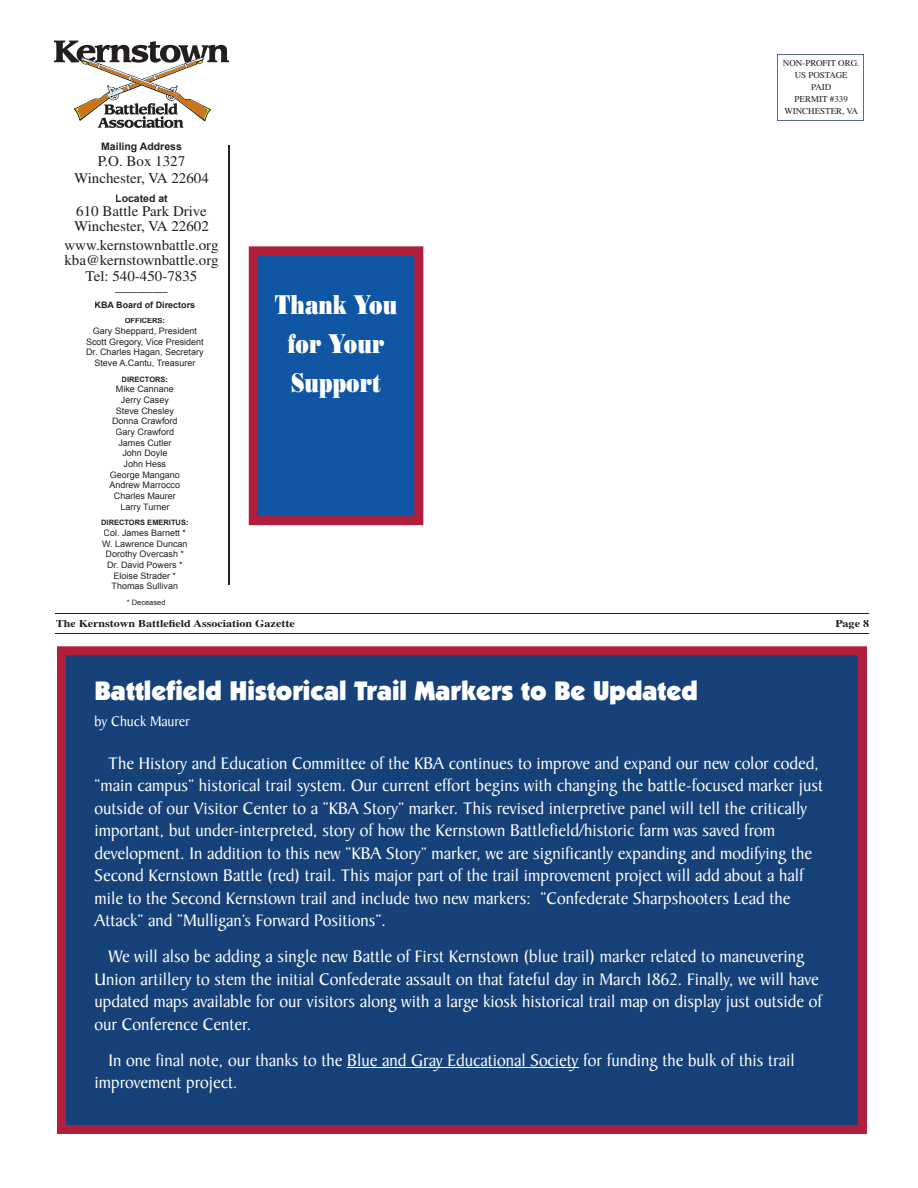
<style>
.page{position:relative;width:918px;height:1188px;background:#fff}
.page>*{position:absolute;margin:0;border:0;box-sizing:border-box;transform-origin:0 0}
.t1{font:900 27px "Itc Kabel";color:#fff}
.t2{font:27px/39.2px "Bodoni Poster";color:#fff;text-align:center;scale:.75 1}
.t3{font:18px/22.5px "Baker Signet";color:#fff}
.t4{font:15px "Baker Signet";color:#fff}
.t5{font:14.85px/14.9px "Times";color:#231f20;text-align:center}
.t6{font:700 10.5px "Times";color:#231f20;scale:1.14 1}
.t7{font:700 10.35px "Arial";color:#231f20}
.t8{font:9px/12px "Times";color:#231f20;text-align:center}
.t9{font:8.85px/10.6px "Arial";color:#231f20;text-align:center}
.t10{font:700 8.85px "Arial";color:#231f20}
.t11{font:700 7.35px "Arial";color:#231f20}
.t12{font:7.35px "Arial";color:#231f20}
.s1{font-size:16.5px}
</style>
<div class="page">
<svg style="left:249px;top:246px;width:174px;height:279px;background:#2a4d93"></svg>
<hr style="left:56px;top:633px;width:813px;height:1px;background:#231f20">
<hr style="left:56px;top:613px;width:813px;height:1px;background:#231f20">
<svg style="left:54px;top:40px;width:175px;height:88px"></svg>
<hr style="left:228px;top:145px;width:2px;height:439px;background:#231f20">
<hr style="left:777px;top:54px;width:1px;height:66px;background:#154178">
<hr style="left:777px;top:120px;width:87px;height:1px;background:#154178">
<hr style="left:863px;top:54px;width:1px;height:66px;background:#154178">
<hr style="left:777px;top:54px;width:87px;height:1px;background:#154178">
<div style="left:57px;top:646px;width:810px;height:488px;background:#164279"></div>
<hr style="left:347px;top:1067px;width:232px;height:1px;background:#fff">
<p class="t7" style="left:101px;top:141px;width:82px">Mailing Address</p>
<p class="t5" style="left:74px;top:153px;width:136px;line-height:16.4px">P.O. Box 1327<br>Winchester, VA 22604</p>
<p class="t7" style="left:115px;top:192px;width:54px">Located at</p>
<p class="t5" style="left:74px;top:204px;width:136px;text-align:left">610 Battle Park Drive<br>Winchester, VA 22602</p>
<p class="t5" style="left:64px;top:238px;width:156px;text-align:left">www.kernstownbattle.org kba@kernstownbattle.org</p>
<p class="t5" style="left:86px;top:269px;width:113px">Tel: 540-450-7835 –––––––</p>
<p class="t10" style="left:95px;top:300px;width:102px">KBA Board of Directors</p>
<p class="t11" style="left:125px;top:317px;width:42px">OFFICERS:</p>
<p class="t9" style="left:86px;top:326px;width:119px">Gary Sheppard, President<br>Scott Gregory, Vice President<br>Dr. Charles Hagan, Secretary<br>Steve A.Cantu, Treasurer</p>
<p class="t11" style="left:122px;top:375px;width:48px">DIRECTORS:</p>
<p class="t9" style="left:110px;top:384px;width:72px">Mike Cannane<br>Jerry Casey<br>Steve Chesley<br>Donna Crawford<br>Gary Crawford<br>James Cutler<br>John Doyle<br>John Hess<br>George Mangano<br>Andrew Marrocco<br>Charles Maurer<br>Larry Turner</p>
<p class="t11" style="left:101px;top:518px;width:89px">DIRECTORS EMERITUS:</p>
<p class="t9" style="left:102px;top:527px;width:87px">Col. James Barnett *<br>W. Lawrence Duncan<br>Dorothy Overcash *<br>Dr. David Powers *<br>Eloise Strader *<br>Thomas Sullivan</p>
<p class="t12" style="left:127px;top:598px;width:40px">* Deceased</p>
<h1 class="t2" style="left:275px;top:285px;width:165px">Thank You for Your<br>Support</h1>
<p class="t8" style="left:783px;top:57px;width:78px">NON-PROFIT ORG.<br>US POSTAGE<br>PAID<br>PERMIT #339<br>WINCHESTER, VA</p>
<p class="t6" style="left:56px;top:618px;width:211px">The Kernstown Battlefield Association Gazette</p>
<p class="t6" style="left:835px;top:618px;width:31px">Page 8</p>
<h1 class="t1" style="left:94px;top:674px;width:605px">Battlefield Historical Trail Markers to Be Updated</h1>
<p class="t4" style="left:94px;top:713px;width:97px">by Chuck Maurer</p>
<p class="t3" style="left:94px;top:752px;width:730px;text-indent:14px">The History and Education Committee of the KBA continues to improve and expand our new color coded, “main campus” historical trail system. Our current effort begins with changing the battle-focused marker just outside of our Visitor Center to a “KBA Story” marker. This revised interpretive panel will tell the critically important, but under-interpreted, story of how the Kernstown Battlefield/historic farm was saved from development. In addition to this new “KBA Story” marker, we are significantly expanding and modifying the Second Kernstown Battle (red) trail. This major part of the trail improvement project will add about a half mile to the Second Kernstown trail and include two new markers: “Confederate Sharpshooters Lead the Attack” and “Mulligan’s Forward Positions”.</p>
<p class="t3" style="left:94px;top:946px;width:729px;text-indent:14px">We will also be adding a single new Battle of First Kernstown (blue trail) marker related to maneuvering Union artillery to stem the initial Confederate assault on that fateful day in March 1862. Finally, we will have updated maps available for our visitors along with a large kiosk historical trail map on display just outside of our Conference Center.</p>
<p class="t3" style="left:95px;top:1049px;width:702px;text-indent:14px">In one final note, our thanks to the Blue and Gray Educational Society for funding the bulk of this trail improvement project<span class="s1">.</span></p>
</div>
